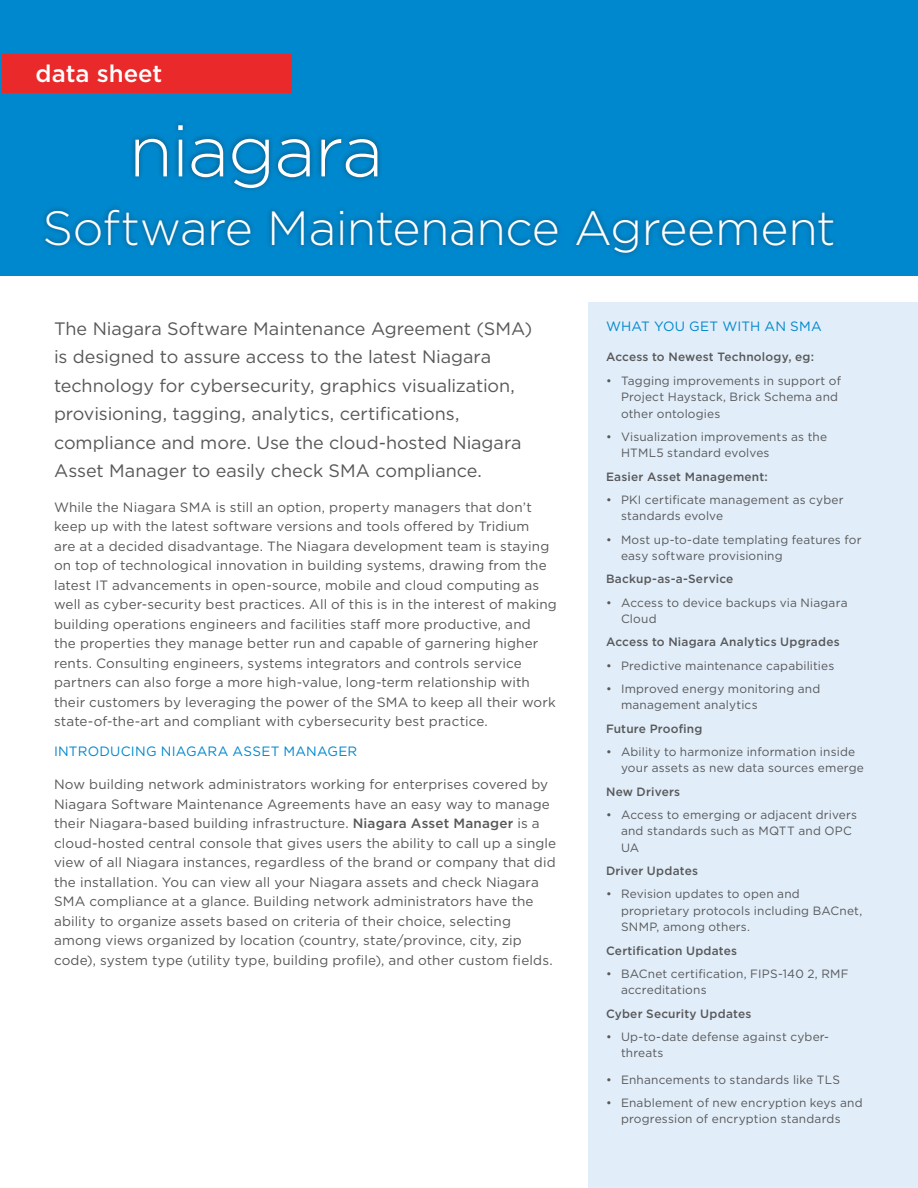
<style>
.page{position:relative;width:918px;height:1188px;background:#fff}
.page>*{position:absolute;margin:0;border:0;box-sizing:border-box;transform-origin:0 0}
.t1{font:300 72px "Gotham";letter-spacing:-.02em;color:#fff}
.t2{font:300 48px "Gotham";letter-spacing:-.01em;color:#fff}
.t3{font:500 24px "Gotham";color:#fff}
.t4{font:18px/28.5px "Gotham";letter-spacing:-.005em;color:#57585a}
.t5{font:13.5px/19.5px "Gotham";letter-spacing:.01em;color:#57585a}
.t6{font:13.5px "Gotham";letter-spacing:.015em;color:#0088ce}
.t7{font:12px/16.5px "Gotham";letter-spacing:.015em;color:#57585a}
.t8{font:500 12px "Gotham";letter-spacing:.015em;color:#57585a}
.s1{font-weight:500}
</style>
<div class="page">
<div style="left:588px;top:302px;width:330px;height:886px;background:#e1edf8"></div>
<div style="left:0;top:0;width:918px;height:275px;background:#0088ce"></div>
<div style="left:40px;top:119px;width:799px;height:139px;background:#231f20;opacity:.5"></div>
<div style="left:2px;top:54px;width:289px;height:39px;background:#e9292a"></div>
<p class="t3" style="left:36px;top:58px;width:128px">data sheet</p>
<p class="t1" style="left:129px;top:105px;width:256px">niagara</p>
<p class="t2" style="left:42px;top:197px;width:795px">Software Maintenance Agreement</p>
<p class="t4" style="left:54px;top:314px;width:480px">The Niagara Software Maintenance Agreement (SMA) is designed to assure access to the latest Niagara technology for cybersecurity, graphics visualization, provisioning, tagging, analytics, certifications, compliance and more. Use the cloud-hosted Niagara Asset Manager to easily check SMA compliance.</p>
<p class="t5" style="left:54px;top:497px;width:504px">While the Niagara SMA is still an option, property managers that don’t keep up with the latest software versions and tools offered by Tridium<br>are at a decided disadvantage. The Niagara development team is staying on top of technological innovation in building systems, drawing from the latest IT advancements in open-source, mobile and cloud computing as well as cyber-security best practices. All of this is in the interest of making building operations engineers and facilities staff more productive, and<br>the properties they manage better run and capable of garnering higher rents. Consulting engineers, systems integrators and controls service partners can also forge a more high-value, long-term relationship with their customers by leveraging the power of the SMA to keep all their work state-of-the-art and compliant with cybersecurity best practice.</p>
<p class="t6" style="left:54px;top:743px;width:305px">INTRODUCING NIAGARA ASSET MANAGER</p>
<p class="t5" style="left:54px;top:774px;width:504px">Now building network administrators working for enterprises covered by Niagara Software Maintenance Agreements have an easy way to manage their Niagara-based building infrastructure. <span class="s1">Niagara Asset Manager</span> is a cloud-hosted central console that gives users the ability to call up a single view of all Niagara instances, regardless of the brand or company that did the installation. You can view all your Niagara assets and check Niagara SMA compliance at a glance. Building network administrators have the ability to organize assets based on criteria of their choice, selecting among views organized by location (country, state/province, city, zip code), system type (utility type, building profile), and other custom fields.</p>
<p class="t6" style="left:606px;top:318px;width:217px">WHAT YOU GET WITH AN SMA</p>
<p class="t8" style="left:606px;top:349px;width:210px">Access to Newest Technology, eg:</p>
<p class="t7" style="left:621px;top:372px;width:222px;text-indent:-15px">• Tagging improvements in support of<br>Project Haystack, Brick Schema and other ontologies</p>
<p class="t7" style="left:621px;top:428px;width:208px;text-indent:-15px">• Visualization improvements as the<br>HTML5 standard evolves</p>
<p class="t8" style="left:606px;top:469px;width:163px">Easier Asset Management:</p>
<p class="t7" style="left:621px;top:491px;width:224px;text-indent:-15px">• PKI certificate management as cyber standards evolve</p>
<p class="t7" style="left:621px;top:531px;width:242px;text-indent:-15px">• Most up-to-date templating features for easy software provisioning</p>
<p class="t8" style="left:606px;top:571px;width:129px">Backup-as-a-Service</p>
<p class="t7" style="left:621px;top:594px;width:228px;text-indent:-15px">• Access to device backups via Niagara<br>Cloud</p>
<p class="t8" style="left:606px;top:634px;width:235px">Access to Niagara Analytics Upgrades</p>
<p class="t7" style="left:606px;top:657px;width:230px">• Predictive maintenance capabilities</p>
<p class="t7" style="left:621px;top:680px;width:201px;text-indent:-15px">• Improved energy monitoring and management analytics</p>
<p class="t8" style="left:606px;top:721px;width:98px">Future Proofing</p>
<p class="t7" style="left:621px;top:743px;width:245px;text-indent:-15px">• Ability to harmonize information inside your assets as new data sources emerge</p>
<p class="t8" style="left:606px;top:784px;width:76px">New Drivers</p>
<p class="t7" style="left:621px;top:806px;width:238px;text-indent:-15px">• Access to emerging or adjacent drivers and standards such as MQTT and OPC<br>UA</p>
<p class="t8" style="left:606px;top:863px;width:94px">Driver Updates</p>
<p class="t7" style="left:621px;top:886px;width:243px;text-indent:-15px">• Revision updates to open and proprietary protocols including BACnet,<br>SNMP, among others.</p>
<p class="t8" style="left:606px;top:943px;width:133px">Certification Updates</p>
<p class="t7" style="left:621px;top:965px;width:229px;text-indent:-15px">• BACnet certification, FIPS-140 2, RMF accreditations</p>
<p class="t8" style="left:606px;top:1006px;width:147px">Cyber Security Updates</p>
<p class="t7" style="left:621px;top:1028px;width:210px;text-indent:-15px">• Up-to-date defense against cyber&shy;threats</p>
<p class="t7" style="left:606px;top:1071px;width:236px">• Enhancements to standards like TLS</p>
<p class="t7" style="left:606px;top:1094px;width:258px;text-align:center">• Enablement of new encryption keys and progression of encryption standards</p>
</div>
